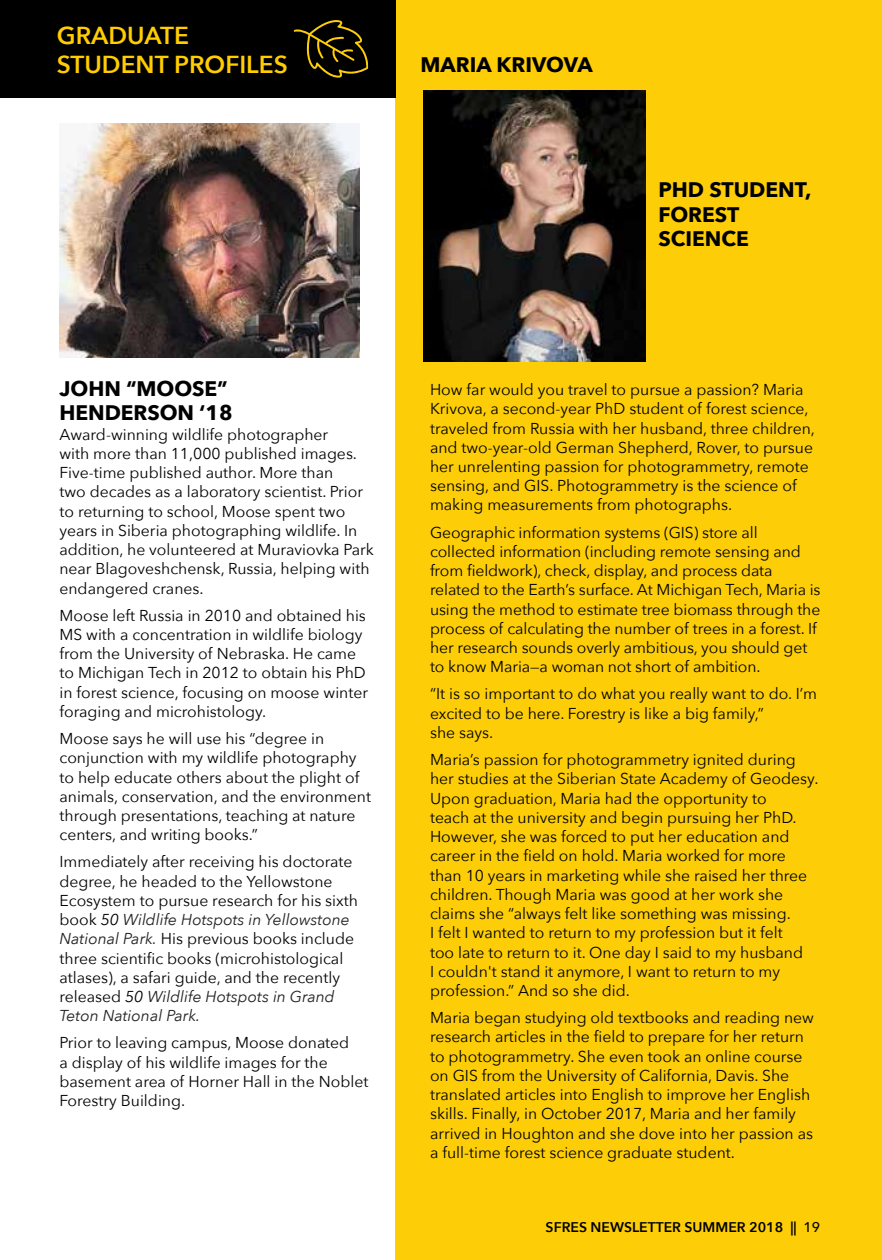
<style>
.page{position:relative;width:882px;height:1260px;background:#fff}
.page>*{position:absolute;margin:0;border:0;box-sizing:border-box;transform-origin:0 0}
.t1{font:600 24.5px/29.4px "Avenir Next";color:#ffcd00}
.t2{font:700 21px/24.5px "Avenir Next";color:#000}
.t3{font:15.75px/19.2px "Avenir Next";color:#000}
.t4{font:600 14px "Avenir Next";color:#000}
.s1{font-style:italic}
.s2{font-style:italic;color:#222}
.s3{font-weight:500}
</style>
<div class="page">
<div style="left:396px;top:0;width:486px;height:1260px;background:#fdce07"></div>
<img style="left:424px;top:91px;width:222px;height:270px">
<img style="left:60px;top:123px;width:299px;height:235px">
<div style="left:0;top:0;width:396px;height:97px;background:#000"></div>
<svg style="left:294px;top:20px;width:74px;height:58px"></svg>
<h1 class="t1" style="left:57px;top:20px;width:232px">GRADUATE<br>STUDENT PROFILES</h1>
<h2 class="t2" style="left:420px;top:52px;width:174px">MARIA KRIVOVA</h2>
<h2 class="t2" style="left:658px;top:177px;width:155px">PHD STUDENT,<br>FOREST<br>SCIENCE</h2>
<h2 class="t2" style="left:60px;top:376px;width:175px">JOHN “MOOSE”<br>HENDERSON ‘18</h2>
<p class="t3" style="left:60px;top:424px;width:316px">Award-winning wildlife photographer<br>with more than 11,000 published images.<br>Five-time published author. More than<br>two decades as a laboratory scientist. Prior to returning to school, Moose spent two years in Siberia photographing wildlife. In addition, he volunteered at Muraviovka Park near Blagoveshchensk, Russia, helping with endangered cranes.</p>
<p class="t3" style="left:60px;top:605px;width:310px">Moose left Russia in 2010 and obtained his MS with a concentration in wildlife biology from the University of Nebraska. He came to Michigan Tech in 2012 to obtain his PhD in forest science, focusing on moose winter foraging and microhistology.</p>
<p class="t3" style="left:60px;top:728px;width:313px">Moose says he will use his “degree in conjunction with my wildlife photography to help educate others about the plight of animals, conservation, and the environment through presentations, teaching at nature centers, and writing books.”</p>
<p class="t3" style="left:60px;top:852px;width:300px">Immediately after receiving his doctorate degree, he headed to the Yellowstone Ecosystem to pursue research for his sixth book <span class="s1">50</span> <span class="s2">Wildlife Hotspots in Yellowstone National Park.</span> His previous books include three scientific books (microhistological atlases), a safari guide, and the recently released <span class="s1">50</span> <span class="s2">Wildlife Hotspots in Grand Teton National Park.</span></p>
<p class="t3" style="left:60px;top:1033px;width:310px">Prior to leaving campus, Moose donated<br>a display of his wildlife images for the basement area of Horner Hall in the Noblet Forestry Building.</p>
<p class="t3" style="left:430px;top:379px;width:386px">How far would you travel to pursue a passion? Maria Krivova, a second-year PhD student of forest science, traveled from Russia with her husband, three children, and two-year-old German Shepherd, Rover, to pursue her unrelenting passion for photogrammetry, remote sensing, and GIS. Photogrammetry is the science of making measurements from photographs.</p>
<p class="t3" style="left:430px;top:522px;width:392px">Geographic information systems (GIS) store all collected information (including remote sensing and from fieldwork), check, display, and process data related to the Earth’s surface. At Michigan Tech, Maria is using the method to estimate tree biomass through the process of calculating the number of trees in a forest. If her research sounds overly ambitious, you should get to know Maria—a woman not short of ambition.</p>
<p class="t3" style="left:430px;top:684px;width:389px">“It is so important to do what you really want to do. I’m excited to be here. Forestry is like a big family,”<br>she says.</p>
<p class="t3" style="left:430px;top:749px;width:390px">Maria’s passion for photogrammetry ignited during her studies at the Siberian State Academy of Geodesy.<br>Upon graduation, Maria had the opportunity to<br>teach at the university and begin pursuing her PhD.<br>However, she was forced to put her education and career in the field on hold. Maria worked for more than 10 years in marketing while she raised her three children. Though Maria was good at her work she claims she “always felt like something was missing.<br>I felt I wanted to return to my profession but it felt<br>too late to return to it. One day I said to my husband<br>I couldn't stand it anymore, I want to return to my profession.” And so she did.</p>
<p class="t3" style="left:430px;top:1007px;width:386px">Maria began studying old textbooks and reading new research articles in the field to prepare for her return to photogrammetry. She even took an online course on GIS from the University of California, Davis. She translated articles into English to improve her English skills. Finally, in October 2017, Maria and her family arrived in Houghton and she dove into her passion as a full-time forest science graduate student.</p>
<p class="t4" style="left:546px;top:1215px;width:276px">SFRES NEWSLETTER SUMMER 2018 || <span class="s3">19</span></p>
</div>
